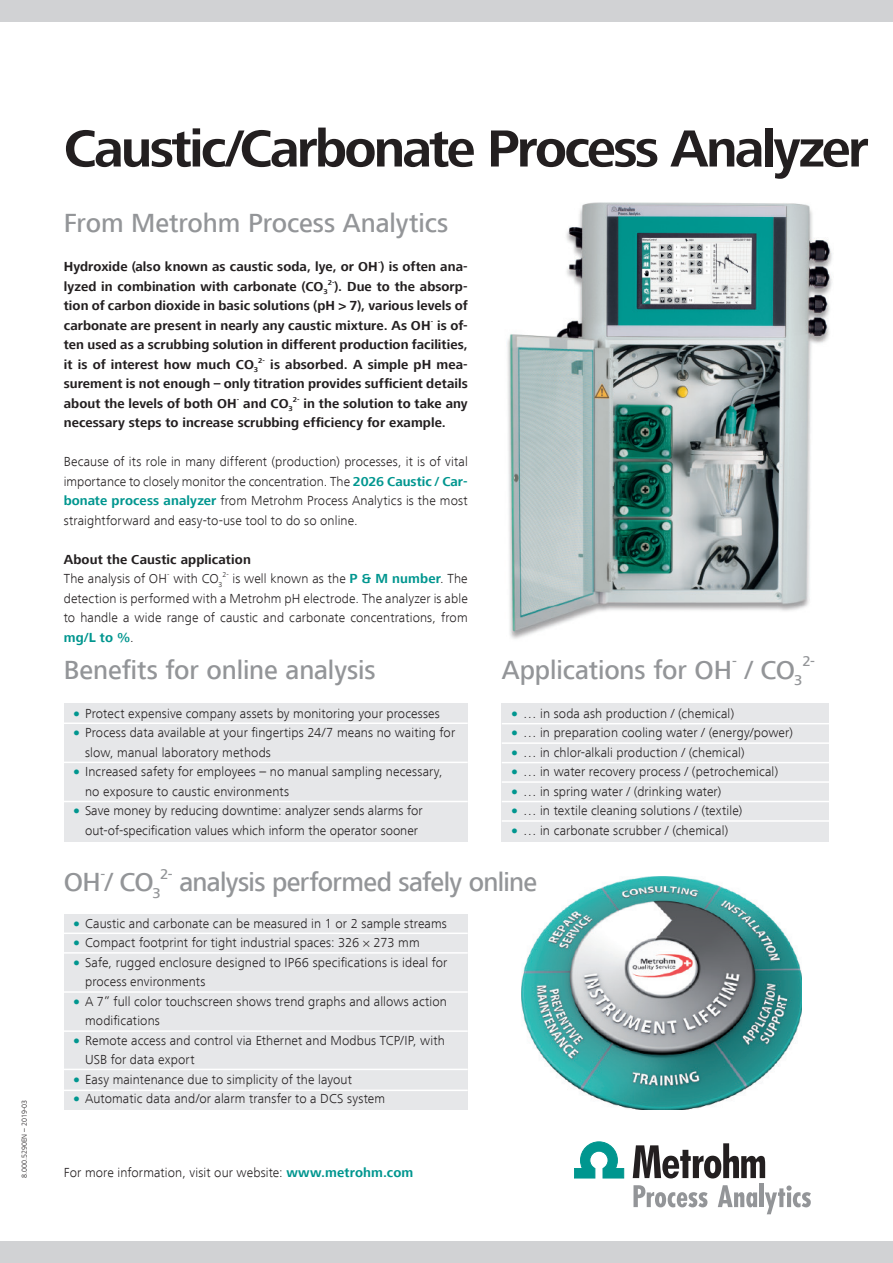
<style>
.page{position:relative;width:893px;height:1263px;background:#fff}
.page>*{position:absolute;margin:0;border:0;box-sizing:border-box;transform-origin:0 0}
.t1{font:700 54px "Frutiger Next LT";letter-spacing:-.05em;color:#231f20}
.t2{font:500 27px "Frutiger Next LT";letter-spacing:-.005em;color:#939598}
.t3{font:500 27px "Frutiger Next LT";letter-spacing:-.025em;color:#939598}
.t4{font:500 14.85px "Frutiger Next LT";color:#939598}
.t5{font:300 13.5px/19.5px "Frutiger Next LT";letter-spacing:.005em;color:#231f20}
.t6{font:700 13.5px/19.5px "Frutiger Next LT";letter-spacing:.005em;color:#231f20}
.t7{font:300 7.5px "Frutiger Next LT";color:#231f20}
.t8{font:700 7.35px "Frutiger Next LT";color:#231f20}
.t9{font:300 7.35px "Frutiger Next LT";color:#231f20}
.s1{font-weight:700;color:#00968f}
.s2{font-weight:300}
.s3{font-weight:900;color:#00968f}
</style>
<div class="page">
<img style="left:507px;top:202px;width:325px;height:437px">
<div style="left:64px;top:704px;width:404px;height:138px;background:#e6e7e9"></div>
<div style="left:502px;top:704px;width:327px;height:138px;background:#e6e7e9"></div>
<div style="left:64px;top:914px;width:404px;height:196px;background:#e6e7e9"></div>
<hr style="left:502px;top:723px;width:327px;height:1px;background:#fff">
<hr style="left:502px;top:762px;width:327px;height:1px;background:#fff">
<hr style="left:502px;top:742px;width:327px;height:2px;background:#fff">
<hr style="left:502px;top:801px;width:327px;height:1px;background:#fff">
<hr style="left:502px;top:820px;width:327px;height:2px;background:#fff">
<hr style="left:502px;top:781px;width:327px;height:2px;background:#fff">
<img style="left:522px;top:876px;width:280px;height:233px">
<svg style="left:574px;top:1142px;width:50px;height:36px"></svg>
<svg style="left:633px;top:1143px;width:132px;height:35px"></svg>
<svg style="left:633px;top:1185px;width:74px;height:22px"></svg>
<svg style="left:718px;top:1185px;width:39px;height:22px"></svg>
<hr style="left:760px;top:1184px;width:4px;height:23px;background:#939598">
<svg style="left:765px;top:1185px;width:46px;height:29px"></svg>
<hr style="left:64px;top:932px;width:404px;height:2px;background:#fff">
<hr style="left:64px;top:952px;width:404px;height:2px;background:#fff">
<hr style="left:64px;top:991px;width:404px;height:2px;background:#fff">
<hr style="left:64px;top:1069px;width:404px;height:1px;background:#fff">
<hr style="left:64px;top:1030px;width:404px;height:2px;background:#fff">
<hr style="left:64px;top:1089px;width:404px;height:2px;background:#fff">
<hr style="left:64px;top:722px;width:404px;height:2px;background:#fff">
<hr style="left:64px;top:762px;width:404px;height:1px;background:#fff">
<hr style="left:64px;top:801px;width:404px;height:1px;background:#fff">
<div style="left:0;top:1242px;width:893px;height:21px;background:#d1d2d4"></div>
<div style="left:0;top:0;width:893px;height:21px;background:#d1d2d4"></div>
<p class="t7" style="left:20px;top:1178px;width:80px;rotate:-90deg">8.000.5290EN – 2019-03</p>
<h1 class="t1" style="left:64px;top:118px;width:806px">Caustic/Carbonate Process Analyzer</h1>
<h2 class="t2" style="left:64px;top:208px;width:386px">From Metrohm Process Analytics</h2>
<p class="t6" style="left:64px;top:257px;width:405px">Hydroxide (also known as caustic soda, lye, or OH<sup>-</sup>) is often ana&shy;lyzed in combination with carbonate (CO<sub>3</sub></p>
<p class="t8" style="left:328px;top:278px;width:8px">2-</p>
<p class="t6" style="left:64px;top:276px;width:405px;text-align:justify;text-indent:271px">). Due to the absorp&shy;tion of carbon dioxide in basic solutions (pH &gt; 7), various levels of carbonate are present in nearly any caustic mixture. As OH<sup>-</sup> is of&shy;ten used as a scrubbing solution in different production facilities, it is of interest how much CO<sub>3</sub></p>
<p class="t8" style="left:258px;top:356px;width:8px">2-</p>
<p class="t6" style="left:64px;top:354px;width:405px;text-align:justify;text-indent:207px">is absorbed. A simple pH mea&shy;surement is not enough – only titration provides sufficient details about the levels of both OH<sup>-</sup> and CO<sub>3</sub></p>
<p class="t8" style="left:293px;top:395px;width:8px">2-</p>
<p class="t6" style="left:64px;top:393px;width:405px;text-indent:240px">in the solution to take any necessary steps to increase scrubbing efficiency for example.</p>
<p class="t5" style="left:64px;top:452px;width:405px;text-align:justify">Because of its role in many different (production) processes, it is of vital importance to closely monitor the concentration. The <span class="s1">2026 Caustic / Car&shy;bonate process analyzer</span> from Metrohm Process Analytics is the most straightforward and easy-to-use tool to do so online.</p>
<p class="t6" style="left:64px;top:549px;width:189px">About the Caustic application<br><span class="s2">The analysis of OH</span><sup>-</sup> <span class="s2">with CO</span><sub>3</sub></p>
<p class="t9" style="left:223px;top:570px;width:8px">2-</p>
<p class="t5" style="left:64px;top:569px;width:406px;text-align:justify;text-indent:169px">is well known as the <span class="s1">P &amp; M number</span>. The detection is performed with a Metrohm pH electrode. The analyzer is able to handle a wide range of caustic and carbonate concentrations, from <span class="s1">mg/L to %</span>.</p>
<h2 class="t2" style="left:64px;top:655px;width:313px">Benefits for online analysis</h2>
<p class="t5" style="left:72px;top:703px;width:369px"><span class="s3">•</span> Protect expensive company assets by monitoring your processes</p>
<p class="t5" style="left:85px;top:723px;width:372px;text-indent:-13px"><span class="s3">•</span> Process data available at your fingertips 24/7 means no waiting for slow, manual laboratory methods</p>
<p class="t5" style="left:85px;top:762px;width:359px;text-indent:-13px"><span class="s3">•</span> Increased safety for employees – no manual sampling necessary, no exposure to caustic environments</p>
<p class="t5" style="left:85px;top:801px;width:339px;text-indent:-13px"><span class="s3">•</span> Save money by reducing downtime: analyzer sends alarms for out-of-specification values which inform the operator sooner</p>
<h2 class="t2" style="left:502px;top:655px;width:232px">Applications for OH</h2>
<p class="t4" style="left:732px;top:653px;width:6px">-</p>
<h2 class="t2" style="left:745px;top:655px;width:59px">/ CO<sub>3</sub></h2>
<p class="t4" style="left:802px;top:653px;width:14px">2-</p>
<p class="t5" style="left:510px;top:703px;width:225px"><span class="s3">•</span> … in soda ash production / (chemical)</p>
<p class="t5" style="left:510px;top:723px;width:284px"><span class="s3">•</span> … in preparation cooling water / (energy/power)</p>
<p class="t5" style="left:510px;top:742px;width:236px"><span class="s3">•</span> … in chlor-alkali production / (chemical)</p>
<p class="t5" style="left:510px;top:762px;width:269px"><span class="s3">•</span> … in water recovery process / (petrochemical)</p>
<p class="t5" style="left:510px;top:781px;width:213px"><span class="s3">•</span> … in spring water / (drinking water)</p>
<p class="t5" style="left:510px;top:801px;width:233px"><span class="s3">•</span> … in textile cleaning solutions / (textile)</p>
<p class="t5" style="left:510px;top:820px;width:219px"><span class="s3">•</span> … in carbonate scrubber / (chemical)</p>
<p class="t4" style="left:100px;top:866px;width:6px">-</p>
<p class="t4" style="left:160px;top:866px;width:14px">2-</p>
<h2 class="t3" style="left:179px;top:867px;width:359px">analysis performed safely online</h2>
<p class="t5" style="left:72px;top:914px;width:376px"><span class="s3">•</span> Caustic and carbonate can be measured in 1 or 2 sample streams</p>
<p class="t5" style="left:72px;top:933px;width:349px"><span class="s3">•</span> Compact footprint for tight industrial spaces: 326 × 273 mm</p>
<p class="t5" style="left:85px;top:953px;width:364px;text-indent:-13px"><span class="s3">•</span> Safe, rugged enclosure designed to IP66 specifications is ideal for process environments</p>
<p class="t5" style="left:85px;top:992px;width:364px;text-indent:-13px"><span class="s3">•</span> A 7” full color touchscreen shows trend graphs and allows action modifications</p>
<p class="t5" style="left:85px;top:1031px;width:361px;text-indent:-13px"><span class="s3">•</span> Remote access and control via Ethernet and Modbus TCP/IP, with<br>USB for data export</p>
<p class="t5" style="left:72px;top:1070px;width:281px"><span class="s3">•</span> Easy maintenance due to simplicity of the layout</p>
<p class="t5" style="left:72px;top:1089px;width:314px"><span class="s3">•</span> Automatic data and/or alarm transfer to a DCS system</p>
<h2 class="t2" style="left:64px;top:867px;width:98px">OH / CO<sub>3</sub></h2>
<p class="t5" style="left:64px;top:1163px;width:351px">For more information, visit our website: <span class="s1">www.metrohm.com</span></p>
</div>
